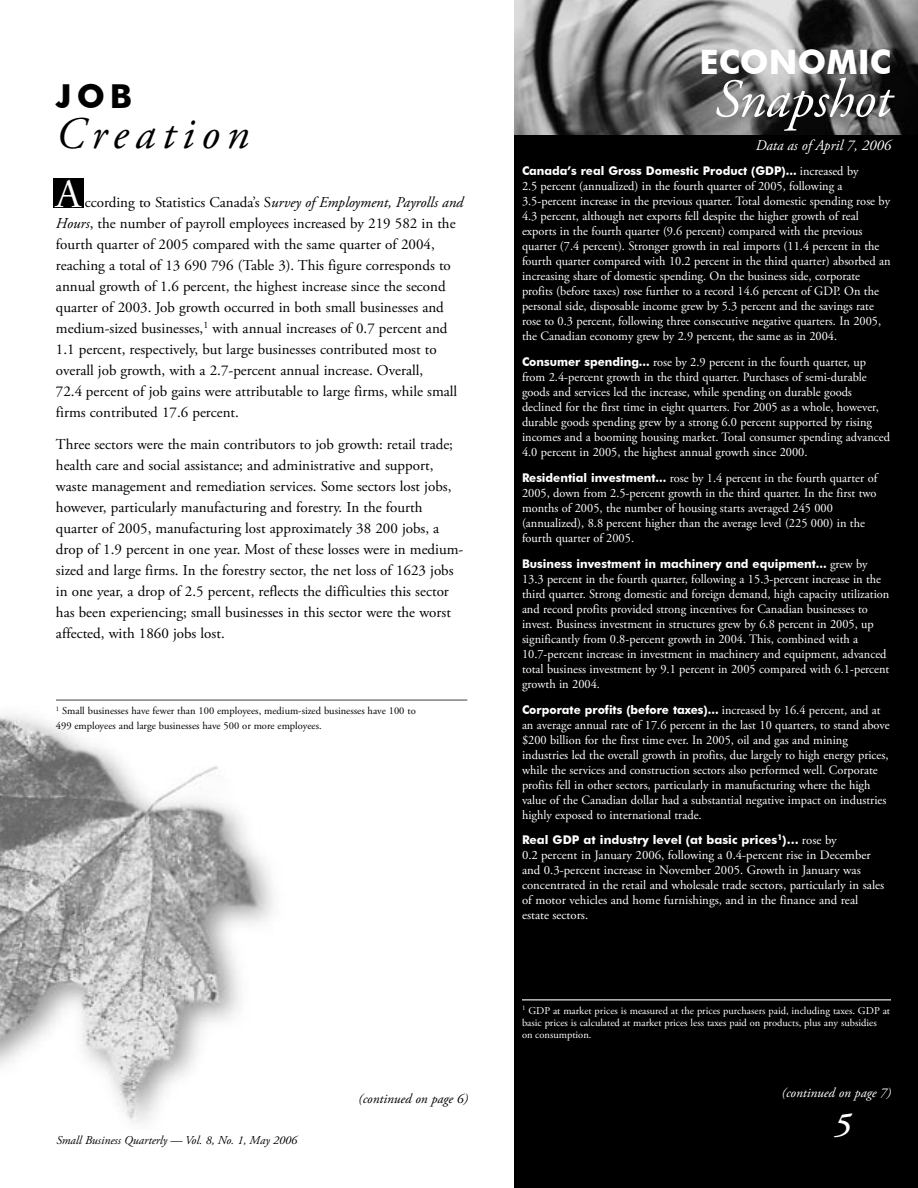
<style>
.page{position:relative;width:918px;height:1188px;background:#fff}
.page>*{position:absolute;margin:0;border:0;box-sizing:border-box;transform-origin:0 0}
.t1{font:italic 54px "Adobe Garamond Pro";color:#fff}
.Head7{font:italic 45px "Adobe Garamond Pro";letter-spacing:.155em;color:#000}
.Body{font:40.5px "Adobe Garamond Pro";color:#fff}
.t2{font:700 33.75px "Futura BT";color:#fff}
.Head7-2{font:700 33px "Futura BT";color:#000}
.t3{font:italic 600 33px "Adobe Garamond Pro";color:#fff}
.Body-2{font:15px/21px "Adobe Garamond Pro";color:#000}
.Body-3{font:italic 15px "Adobe Garamond Pro";color:#fff}
.t4{font:italic 13.5px "Adobe Garamond Pro";color:#fff}
.t5{font:italic 13.5px "Adobe Garamond Pro";color:#000}
.Body-4{font:12.75px/15px "Adobe Garamond Pro";color:#fff}
.Body-5{font:700 12px "Futura BT";color:#fff}
.t6{font:italic 12px "Adobe Garamond Pro";color:#000}
.Footnote_notes{font:10.5px/12px "Adobe Garamond Pro";color:#fff}
.Footnote_notes-2{font:10.5px/15px "Adobe Garamond Pro";color:#000}
.s1{font-style:italic}
.s2{font-family:"Adobe Garamond Pro";font-weight:400;font-size:12.75px}
.s3{font-family:"Futura BT";font-weight:700;font-size:12px}
</style>
<div class="page">
<img style="left:0;top:715px;width:273px;height:409px">
<div style="left:514px;top:0;width:404px;height:1188px;background:#000"></div>
<img style="left:514px;top:0;width:404px;height:134px">
<hr style="left:522px;top:999px;width:369px;height:1px;background:#fff">
<div style="left:54px;top:179px;width:30px;height:29px;background:#000"></div>
<hr style="left:56px;top:699px;width:411px;height:2px;background:#565656">
<p class="Head7-2" style="left:56px;top:76px;width:78px">JOB</p>
<p class="Head7" style="left:56px;top:107px;width:195px">Creation</p>
<p class="Body" style="left:56px;top:170px;width:27px">A</p>
<p class="Body-2" style="left:56px;top:192px;width:409px;text-indent:29px">ccording to Statistics Canada’s S<span class="s1">urvey of Employment, Payrolls and Hours</span>, the number of payroll employees increased by 219 582 in the fourth quarter of 2005 compared with the same quarter of 2004, reaching a total of 13 690 796 (Table 3). This figure corresponds to annual growth of 1.6 percent, the highest increase since the second quarter of 2003. Job growth occurred in both small businesses and medium-sized businesses,<sup>1</sup> with annual increases of 0.7 percent and 1.1 percent, respectively, but large businesses contributed most to overall job growth, with a 2.7-percent annual increase. Overall,<br>72.4 percent of job gains were attributable to large firms, while small firms contributed 17.6 percent.</p>
<p class="Body-2" style="left:56px;top:434px;width:409px">Three sectors were the main contributors to job growth: retail trade; health care and social assistance; and administrative and support, waste management and remediation services. Some sectors lost jobs, however, particularly manufacturing and forestry. In the fourth quarter of 2005, manufacturing lost approximately 38 200 jobs, a drop of 1.9 percent in one year. Most of these losses were in medium&shy;sized and large firms. In the forestry sector, the net loss of 1623 jobs in one year, a drop of 2.5 percent, reflects the difficulties this sector has been experiencing; small businesses in this sector were the worst affected, with 1860 jobs lost.</p>
<p class="Footnote_notes-2" style="left:56px;top:704px;width:361px"><sup>1</sup> Small businesses have fewer than 100 employees, medium-sized businesses have 100 to<br>499 employees and large businesses have 500 or more employees.</p>
<p class="t6" style="left:57px;top:1133px;width:242px">Small Business Quarterly — Vol. 8, No. 1, May 2006</p>
<p class="t5" style="left:358px;top:1090px;width:111px">(continued on page 6)</p>
<p class="t2" style="left:700px;top:42px;width:193px">ECONOMIC</p>
<p class="t1" style="left:715px;top:67px;width:178px">Snapshot</p>
<p class="Body-3" style="left:756px;top:136px;width:137px">Data as of April 7, 2006</p>
<p class="Body-5" style="left:522px;top:164px;width:338px">Canada’s real Gross Domestic Product (GDP)... <span class="s2">increased by</span></p>
<p class="Body-4" style="left:522px;top:179px;width:370px">2.5 percent (annualized) in the fourth quarter of 2005, following a 3.5-percent increase in the previous quarter. Total domestic spending rose by 4.3 percent, although net exports fell despite the higher growth of real exports in the fourth quarter (9.6 percent) compared with the previous quarter (7.4 percent). Stronger growth in real imports (11.4 percent in the fourth quarter compared with 10.2 percent in the third quarter) absorbed an increasing share of domestic spending. On the business side, corporate profits (before taxes) rose further to a record 14.6 percent of GDP. On the personal side, disposable income grew by 5.3 percent and the savings rate rose to 0.3 percent, following three consecutive negative quarters. In 2005, the Canadian economy grew by 2.9 percent, the same as in 2004.</p>
<p class="Body-4" style="left:522px;top:355px;width:369px"><span class="s3">Consumer spending...</span> rose by 2.9 percent in the fourth quarter, up from 2.4-percent growth in the third quarter. Purchases of semi-durable goods and services led the increase, while spending on durable goods declined for the first time in eight quarters. For 2005 as a whole, however, durable goods spending grew by a strong 6.0 percent supported by rising incomes and a booming housing market. Total consumer spending advanced 4.0 percent in 2005, the highest annual growth since 2000.</p>
<p class="Body-4" style="left:522px;top:471px;width:357px"><span class="s3">Residential investment...</span> rose by 1.4 percent in the fourth quarter of 2005, down from 2.5-percent growth in the third quarter. In the first two months of 2005, the number of housing starts averaged 245 000 (annualized), 8.8 percent higher than the average level (225 000) in the fourth quarter of 2005.</p>
<p class="Body-5" style="left:522px;top:556px;width:347px">Business investment in machinery and equipment... <span class="s2">grew by</span></p>
<p class="Body-4" style="left:522px;top:572px;width:369px">13.3 percent in the fourth quarter, following a 15.3-percent increase in the third quarter. Strong domestic and foreign demand, high capacity utilization and record profits provided strong incentives for Canadian businesses to invest. Business investment in structures grew by 6.8 percent in 2005, up significantly from 0.8-percent growth in 2004. This, combined with a 10.7-percent increase in investment in machinery and equipment, advanced total business investment by 9.1 percent in 2005 compared with 6.1-percent growth in 2004.</p>
<p class="Body-5" style="left:522px;top:702px;width:360px">Corporate profits (before taxes)... <span class="s2">increased by 16.4 percent, and at</span></p>
<p class="Body-4" style="left:522px;top:718px;width:369px">an average annual rate of 17.6 percent in the last 10 quarters, to stand above $200 billion for the first time ever. In 2005, oil and gas and mining industries led the overall growth in profits, due largely to high energy prices, while the services and construction sectors also performed well. Corporate profits fell in other sectors, particularly in manufacturing where the high value of the Canadian dollar had a substantial negative impact on industries highly exposed to international trade.</p>
<p class="Body-5" style="left:522px;top:833px;width:316px">Real GDP at industry level (at basic prices<sup>1</sup>)… <span class="s2">rose by</span></p>
<p class="Body-4" style="left:522px;top:848px;width:364px">0.2 percent in January 2006, following a 0.4-percent rise in December and 0.3-percent increase in November 2005. Growth in January was concentrated in the retail and wholesale trade sectors, particularly in sales of motor vehicles and home furnishings, and in the finance and real estate sectors.</p>
<p class="Footnote_notes" style="left:522px;top:1005px;width:370px"><sup>1</sup> GDP at market prices is measured at the prices purchasers paid, including taxes. GDP at basic prices is calculated at market prices less taxes paid on products, plus any subsidies<br>on consumption.</p>
<p class="t4" style="left:782px;top:1084px;width:111px">(continued on page 7)</p>
<p class="t3" style="left:834px;top:1105px;width:18px">5</p>
</div>
